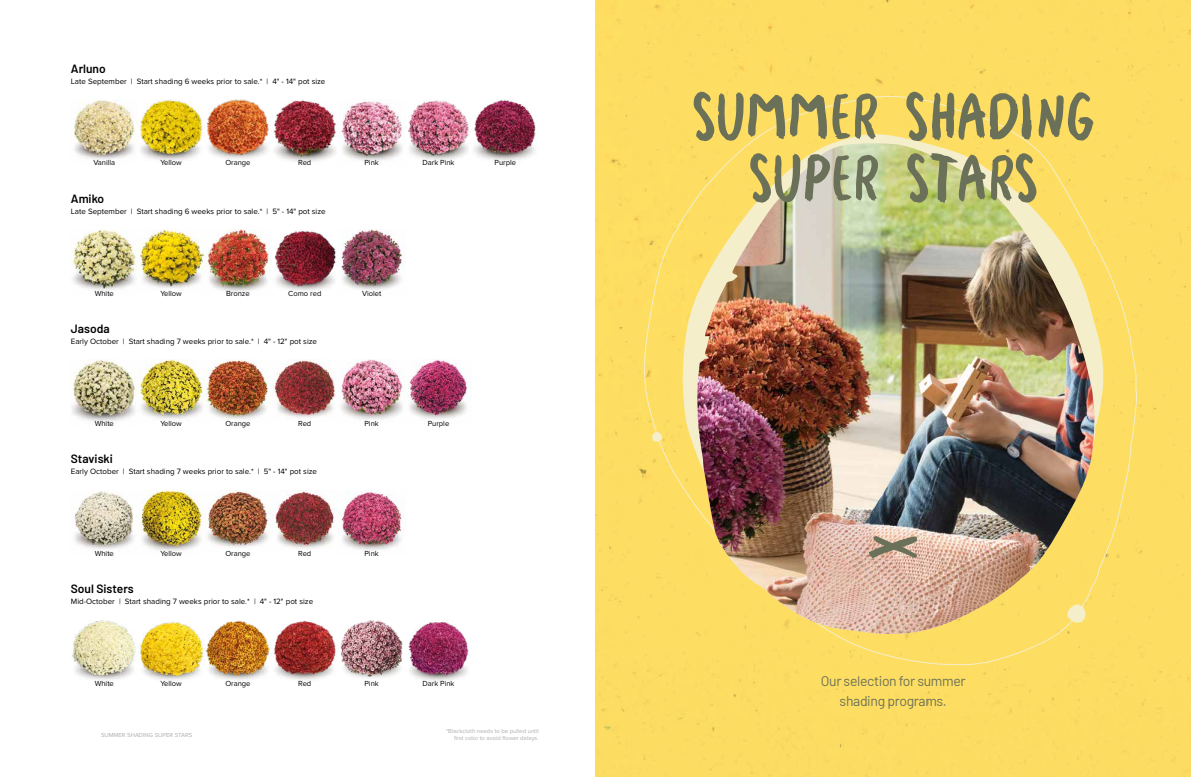
<style>
.page{position:relative;width:1191px;height:777px;background:#fff}
.page>*{position:absolute;margin:0;border:0;box-sizing:border-box;transform-origin:0 0}
.t1{font:52.2px/61.5px "Valden";letter-spacing:-.04em;color:#6b7059;text-align:center}
.t2{font:14px/20px "Barlow";letter-spacing:-.025em;color:#6b7059;text-align:center}
.t3{font:600 12px "Barlow";color:#000}
.t4{font:8px "Proxima Nova";color:#000}
.t5{font:7.6px "Proxima Nova";color:#000}
.t6{font:6px/7px "Proxima Nova";color:#aeaeae;text-align:right}
</style>
<div class="page">
<div style="left:595px;top:0;width:596px;height:777px;background:#ffdf63"></div>
<svg style="left:643px;top:96px;width:494px;height:569px"></svg>
<svg style="left:682px;top:134px;width:422px;height:431px"></svg>
<img style="left:697px;top:143px;width:397px;height:491px">
<svg style="left:868px;top:536px;width:49px;height:22px"></svg>
<svg style="left:1067px;top:604px;width:18px;height:18px"></svg>
<svg style="left:652px;top:432px;width:10px;height:10px"></svg>
<img style="left:72px;top:620px;width:397px;height:61px">
<img style="left:73px;top:99px;width:463px;height:63px">
<img style="left:340px;top:360px;width:129px;height:60px">
<img style="left:272px;top:360px;width:65px;height:58px">
<img style="left:139px;top:360px;width:131px;height:59px">
<img style="left:72px;top:360px;width:64px;height:62px">
<img style="left:204px;top:230px;width:200px;height:62px">
<img style="left:138px;top:230px;width:66px;height:58px">
<img style="left:72px;top:230px;width:65px;height:61px">
<img style="left:338px;top:491px;width:67px;height:60px">
<img style="left:273px;top:490px;width:64px;height:59px">
<img style="left:204px;top:490px;width:67px;height:57px">
<img style="left:74px;top:490px;width:130px;height:61px">
<h3 class="t3" style="left:71px;top:59px;width:36px">Arluno</h3>
<p class="t4" style="left:71px;top:75px;width:256px">Late September | Start shading 6 weeks prior to sale.* | 4" - 14" pot size</p>
<p class="t5" style="left:93px;top:157px;width:23px">Vanilla</p>
<p class="t5" style="left:160px;top:157px;width:23px">Yellow</p>
<p class="t5" style="left:225px;top:157px;width:27px">Orange</p>
<p class="t5" style="left:298px;top:157px;width:15px">Red</p>
<p class="t5" style="left:364px;top:157px;width:16px">Pink</p>
<p class="t5" style="left:422px;top:157px;width:34px">Dark Pink</p>
<p class="t5" style="left:494px;top:157px;width:23px">Purple</p>
<h3 class="t3" style="left:71px;top:190px;width:35px">Amiko</h3>
<p class="t4" style="left:71px;top:205px;width:256px">Late September | Start shading 6 weeks prior to sale.* | 5" - 14" pot size</p>
<p class="t5" style="left:288px;top:287px;width:35px">Como red</p>
<p class="t5" style="left:95px;top:287px;width:21px">White</p>
<p class="t5" style="left:160px;top:287px;width:23px">Yellow</p>
<p class="t5" style="left:226px;top:287px;width:25px">Bronze</p>
<p class="t5" style="left:362px;top:287px;width:21px">Violet</p>
<h3 class="t3" style="left:71px;top:320px;width:40px">Jasoda</h3>
<p class="t4" style="left:71px;top:335px;width:248px">Early October | Start shading 7 weeks prior to sale.* | 4" - 12" pot size</p>
<p class="t5" style="left:95px;top:418px;width:21px">White</p>
<p class="t5" style="left:160px;top:418px;width:23px">Yellow</p>
<p class="t5" style="left:225px;top:418px;width:27px">Orange</p>
<p class="t5" style="left:298px;top:418px;width:15px">Red</p>
<p class="t5" style="left:364px;top:418px;width:16px">Pink</p>
<p class="t5" style="left:428px;top:418px;width:23px">Purple</p>
<h3 class="t3" style="left:71px;top:450px;width:44px">Staviski</h3>
<p class="t4" style="left:71px;top:465px;width:248px">Early October | Start shading 7 weeks prior to sale.* | 5" - 14" pot size</p>
<p class="t5" style="left:95px;top:548px;width:21px">White</p>
<p class="t5" style="left:160px;top:548px;width:23px">Yellow</p>
<p class="t5" style="left:225px;top:548px;width:27px">Orange</p>
<p class="t5" style="left:298px;top:548px;width:15px">Red</p>
<p class="t5" style="left:364px;top:548px;width:16px">Pink</p>
<h3 class="t3" style="left:71px;top:580px;width:64px">Soul Sisters</h3>
<p class="t4" style="left:71px;top:595px;width:244px">Mid-October | Start shading 7 weeks prior to sale.* | 4" - 12" pot size</p>
<p class="t5" style="left:95px;top:678px;width:21px">White</p>
<p class="t5" style="left:160px;top:678px;width:23px">Yellow</p>
<p class="t5" style="left:225px;top:678px;width:27px">Orange</p>
<p class="t5" style="left:298px;top:678px;width:15px">Red</p>
<p class="t5" style="left:364px;top:678px;width:16px">Pink</p>
<p class="t5" style="left:422px;top:678px;width:34px">Dark Pink</p>
<p class="t6" style="left:101px;top:731px;width:93px">SUMMER SHADING SUPER STARS</p>
<p class="t6" style="left:446px;top:727px;width:94px">*Blackcloth needs to be pulled until first color to avoid flower delays.</p>
<h1 class="t1" style="left:690px;top:86px;width:407px">SUMMER SHADING<br>SUPER STARS</h1>
<h2 class="t2" style="left:821px;top:670px;width:146px">Our selection for summer shading programs.</h2>
</div>
